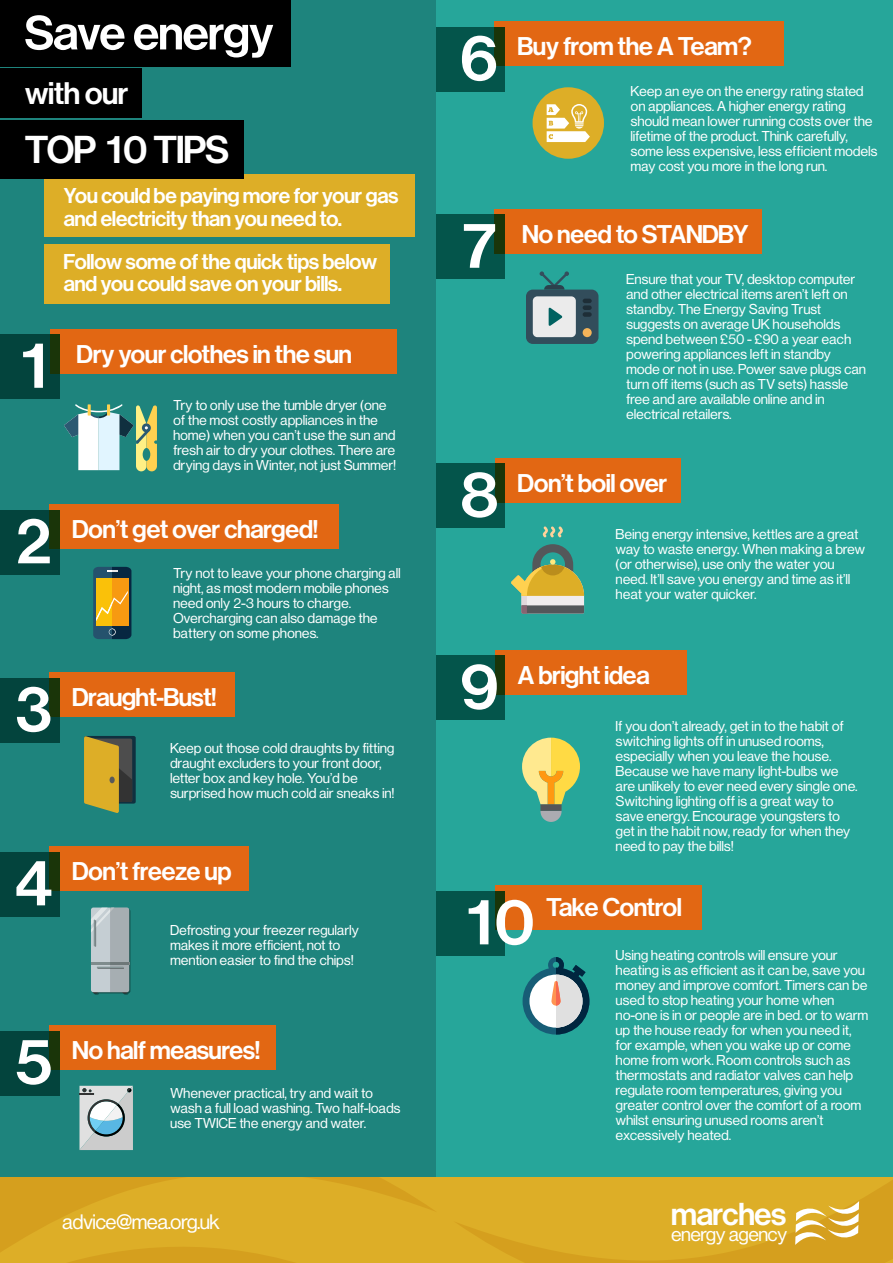
<style>
.page{position:relative;width:893px;height:1263px;background:#1e847d}
.page>*{position:absolute;margin:0;border:0;box-sizing:border-box;transform-origin:0 0}
.t1{font:700 66.9px "Nimbus San P";color:#fff}
.t2{font:700 50.4px "Nimbus San P";color:#fff}
.t3{font:700 40.8px "Nimbus San P";color:#fff}
.t4{font:700 33.3px "Nimbus San P";color:#fff}
.t5{font:700 32.7px "Nimbus San P";color:#fff}
.t6{font:700 26.85px "Nimbus San P";color:#fff}
.t7{font:700 22.5px/22.2px "Nimbus San P";color:#fff}
.t8{font:21.9px "Nimbus San P";color:#fff}
.t9{font:20.7px "Nimbus San P";color:#fff}
.t10{font:15px/15px "Nimbus San P";letter-spacing:.025em;color:#fff}
</style>
<div class="page">
<div style="left:436px;top:0;width:457px;height:1263px;background:#26a69a"></div>
<div style="left:44px;top:174px;width:371px;height:63px;background:#ddae27"></div>
<div style="left:44px;top:244px;width:345px;height:60px;background:#ddae27"></div>
<div style="left:50px;top:329px;width:347px;height:44px;background:#e26713"></div>
<svg style="left:0;top:335px;width:59px;height:64px;background:#054238"></svg>
<div style="left:49px;top:504px;width:289px;height:45px;background:#e26713"></div>
<svg style="left:0;top:510px;width:59px;height:64px;background:#054237"></svg>
<svg style="left:64px;top:404px;width:93px;height:67px"></svg>
<svg style="left:93px;top:567px;width:38px;height:72px;background:#9c8336"></svg>
<div style="left:49px;top:672px;width:186px;height:45px;background:#e26713"></div>
<svg style="left:0;top:678px;width:59px;height:64px;background:#054237"></svg>
<div style="left:49px;top:846px;width:199px;height:45px;background:#e26713"></div>
<svg style="left:0;top:852px;width:59px;height:64px;background:#054237"></svg>
<svg style="left:91px;top:907px;width:39px;height:88px;background:#a9b5b9"></svg>
<div style="left:49px;top:1025px;width:226px;height:44px;background:#e26713"></div>
<svg style="left:0;top:1031px;width:59px;height:64px;background:#054237"></svg>
<div style="left:84px;top:736px;width:52px;height:68px;background:#10303f;border-radius:2px"></div>
<svg style="left:84px;top:736px;width:48px;height:77px;background:#9f8a35"></svg>
<svg style="left:79px;top:1086px;width:54px;height:64px;background:#b9c6ca"></svg>
<div style="left:495px;top:21px;width:289px;height:45px;background:#e26713"></div>
<svg style="left:436px;top:27px;width:69px;height:64px;background:#065144"></svg>
<div style="left:532px;top:87px;width:72px;height:72px;background:#ddae27;border-radius:50%"></div>
<svg style="left:547px;top:104px;width:43px;height:38px"></svg>
<div style="left:494px;top:209px;width:267px;height:44px;background:#e26713"></div>
<svg style="left:436px;top:215px;width:69px;height:64px;background:#065144"></svg>
<div style="left:495px;top:458px;width:185px;height:44px;background:#e26713"></div>
<svg style="left:436px;top:464px;width:69px;height:64px;background:#055245"></svg>
<div style="left:495px;top:650px;width:191px;height:44px;background:#e26713"></div>
<svg style="left:436px;top:656px;width:69px;height:64px;background:#055245"></svg>
<div style="left:495px;top:885px;width:206px;height:45px;background:#e26713"></div>
<svg style="left:436px;top:891px;width:69px;height:64px;background:#055245"></svg>
<div style="left:526px;top:290px;width:72px;height:54px;background:#324d5b;border-radius:7px"></div>
<svg style="left:583px;top:299px;width:9px;height:18px"></svg>
<div style="left:583px;top:328px;width:9px;height:9px;background:#f4b459;border-radius:50%"></div>
<div style="left:533px;top:296px;width:43px;height:41px;background:#ebebeb;border-radius:5px"></div>
<svg style="left:540px;top:271px;width:29px;height:19px"></svg>
<svg style="left:549px;top:307px;width:14px;height:19px"></svg>
<svg style="left:511px;top:544px;width:73px;height:70px"></svg>
<svg style="left:543px;top:526px;width:20px;height:11px"></svg>
<svg style="left:522px;top:738px;width:58px;height:84px"></svg>
<svg style="left:523px;top:957px;width:66px;height:77px"></svg>
<div style="left:0;top:69px;width:142px;height:49px;background:#000"></div>
<div style="left:0;top:0;width:290px;height:66px;background:#000"></div>
<div style="left:0;top:120px;width:244px;height:59px;background:#000"></div>
<div style="left:0;top:1177px;width:893px;height:86px;background:#ddae27"></div>
<svg style="left:0;top:1178px;width:434px;height:85px"></svg>
<svg style="left:457px;top:1180px;width:436px;height:83px"></svg>
<h2 class="t2" style="left:25px;top:5px;width:250px">Save energy</h2>
<h3 class="t5" style="left:25px;top:76px;width:104px">with our</h3>
<h3 class="t3" style="left:25px;top:127px;width:205px">TOP 10 TIPS</h3>
<h3 class="t7" style="left:64px;top:184px;width:336px">You could be paying more for your gas and electricity than you need to.</h3>
<h3 class="t7" style="left:64px;top:250px;width:315px">Follow some of the quick tips below and you could save on your bills.</h3>
<h1 class="t1" style="left:15px;top:329px;width:39px">1</h1>
<h1 class="t1" style="left:15px;top:505px;width:39px">2</h1>
<h1 class="t1" style="left:15px;top:673px;width:39px">3</h1>
<h3 class="t6" style="left:77px;top:339px;width:276px">Dry your clothes in the sun</h3>
<p class="t10" style="left:173px;top:397px;width:224px">Try to only use the tumble dryer (one of the most costly appliances in the home) when you can’t use the sun and fresh air to dry your clothes. There are drying days in Winter, not just Summer!</p>
<h3 class="t6" style="left:72px;top:515px;width:247px">Don’t get over charged!</h3>
<p class="t10" style="left:173px;top:565px;width:228px">Try not to leave your phone charging all night, as most modern mobile phones need only 2-3 hours to charge.<br>Overcharging can also damage the battery on some phones.</p>
<h3 class="t6" style="left:72px;top:683px;width:146px">Draught-Bust!</h3>
<p class="t10" style="left:170px;top:740px;width:225px">Keep out those cold draughts by fitting draught excluders to your front door, letter box and key hole. You’d be surprised how much cold air sneaks in!</p>
<h1 class="t1" style="left:15px;top:847px;width:39px">4</h1>
<h3 class="t6" style="left:72px;top:857px;width:160px">Don’t freeze up</h3>
<p class="t10" style="left:170px;top:922px;width:190px">Defrosting your freezer regularly makes it more efficient, not to mention easier to find the chips!</p>
<h1 class="t1" style="left:15px;top:1025px;width:39px">5</h1>
<h3 class="t6" style="left:72px;top:1035px;width:189px">No half measures!</h3>
<p class="t10" style="left:170px;top:1085px;width:231px">Whenever practical, try and wait to wash a full load washing. Two half-loads use TWICE the energy and water.</p>
<h3 class="t8" style="left:63px;top:1210px;width:159px">advice@mea.org.uk</h3>
<h1 class="t1" style="left:460px;top:22px;width:39px">6</h1>
<h1 class="t1" style="left:460px;top:209px;width:39px">7</h1>
<h1 class="t1" style="left:460px;top:458px;width:39px">8</h1>
<h3 class="t6" style="left:518px;top:32px;width:235px">Buy from the A Team?</h3>
<p class="t10" style="left:631px;top:83px;width:248px">Keep an eye on the energy rating stated on appliances. A higher energy rating should mean lower running costs over the lifetime of the product. Think carefully, some less expensive, less efficient models may cost you more in the long run.</p>
<h3 class="t6" style="left:522px;top:219px;width:228px">No need to STANDBY</h3>
<p class="t10" style="left:626px;top:271px;width:241px">Ensure that your TV, desktop computer and other electrical items aren’t left on standby. The Energy Saving Trust suggests on average UK households spend between £50 - £90 a year each powering appliances left in standby mode or not in use. Power save plugs can turn off items (such as TV sets) hassle free and are available online and in electrical retailers.</p>
<h3 class="t6" style="left:518px;top:468px;width:151px">Don’t boil over</h3>
<p class="t10" style="left:616px;top:526px;width:251px">Being energy intensive, kettles are a great way to waste energy. When making a brew (or otherwise), use only the water you need. It’ll save you energy and time as it’ll heat your water quicker.</p>
<h1 class="t1" style="left:460px;top:650px;width:39px">9</h1>
<h3 class="t6" style="left:518px;top:660px;width:133px">A bright idea</h3>
<p class="t10" style="left:616px;top:718px;width:243px">If you don’t already, get in to the habit of switching lights off in unused rooms, especially when you leave the house.<br>Because we have many light-bulbs we are unlikely to ever need every single one.<br>Switching lighting off is a great way to save energy. Encourage youngsters to get in the habit now, ready for when they need to pay the bills!</p>
<h1 class="t1" style="left:460px;top:886px;width:75px">10</h1>
<h3 class="t6" style="left:546px;top:893px;width:137px">Take Control</h3>
<p class="t10" style="left:616px;top:947px;width:254px">Using heating controls will ensure your heating is as efficient as it can be, save you money and improve comfort. Timers can be used to stop heating your home when no-one is in or people are in bed. or to warm up the house ready for when you need it, for example, when you wake up or come home from work. Room controls such as thermostats and radiator valves can help regulate room temperatures, giving you greater control over the comfort of a room whilst ensuring unused rooms aren’t excessively heated.</p>
<h3 class="t4" style="left:671px;top:1196px;width:116px">marches</h3>
<h3 class="t9" style="left:671px;top:1223px;width:117px">energy agency</h3>
</div>
